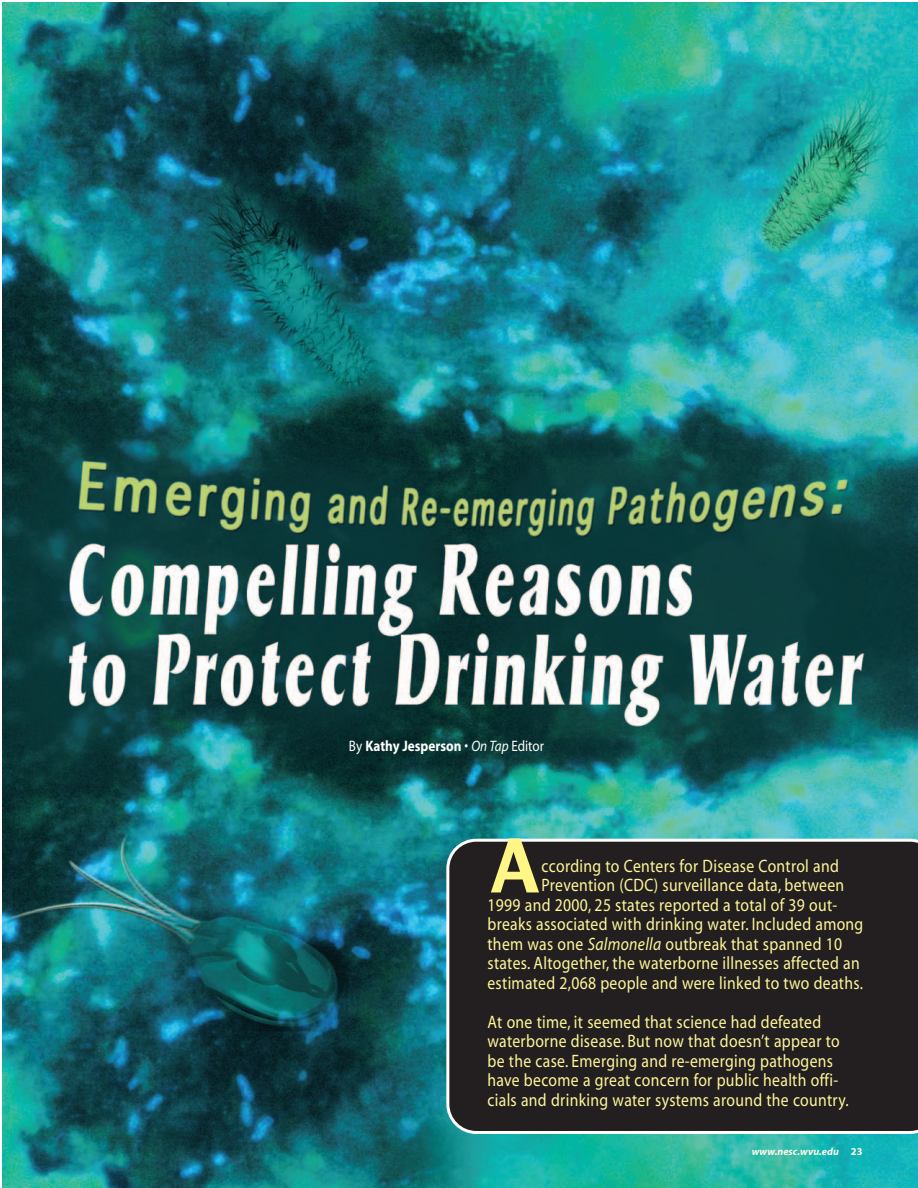
<style>
.page{position:relative;width:918px;height:1188px;background:#fff}
.page>*{position:absolute;margin:0;border:0;box-sizing:border-box;transform-origin:0 0}
.t1{font:72px "Charcoal CY";color:#fff685}
.t2{font:18px/19.5px "Myriad";letter-spacing:.02em;color:#fff79a;scale:.87 1}
.t3{font:700 15.15px "Myriad";color:#fff;scale:.87 1}
.t4{font:italic 700 10.5px "Myriad";color:#fffde9}
.s1{font-weight:400}
.s2{font-weight:400;font-style:italic}
.s3{font-style:italic}
.s4{font-style:normal}
</style>
<div class="page">
<img style="left:3px;top:2px;width:915px;height:1186px">
<div style="left:446px;top:839px;width:472px;height:295px;background:#231f20"></div>
<p class="t3" style="left:349px;top:740px;width:226px"><span class="s1">By</span> Kathy Jesperson <span class="s1">•</span> <span class="s2">On Tap</span> <span class="s1">Editor</span></p>
<h1 class="t1" style="left:491px;top:826px;width:50px">A</h1>
<p class="t2" style="left:542px;top:858px;width:343px">ccording to Centers for Disease Control and</p>
<p class="t2" style="left:542px;top:877px;width:349px">Prevention (CDC) surveillance data, between</p>
<p class="t2" style="left:487px;top:897px;width:404px">1999 and 2000, 25 states reported a total of 39 out-</p>
<p class="t2" style="left:487px;top:916px;width:434px">breaks associated with drinking water. Included among</p>
<p class="t2" style="left:487px;top:936px;width:409px">them was one <span class="s3">Salmonella</span> outbreak that spanned 10</p>
<p class="t2" style="left:487px;top:955px;width:429px">states. Altogether, the waterborne illnesses affected an</p>
<p class="t2" style="left:487px;top:975px;width:433px">estimated 2,068 people and were linked to two deaths.</p>
<p class="t2" style="left:487px;top:1014px;width:417px">At one time, it seemed that science had defeated waterborne disease. But now that doesn’t appear to be the case. Emerging and re-emerging pathogens have become a great concern for public health offi&shy;cials and drinking water systems around the country.</p>
<p class="t4" style="left:752px;top:1147px;width:112px">www.nesc.wvu.edu <span class="s4">23</span></p>
</div>
